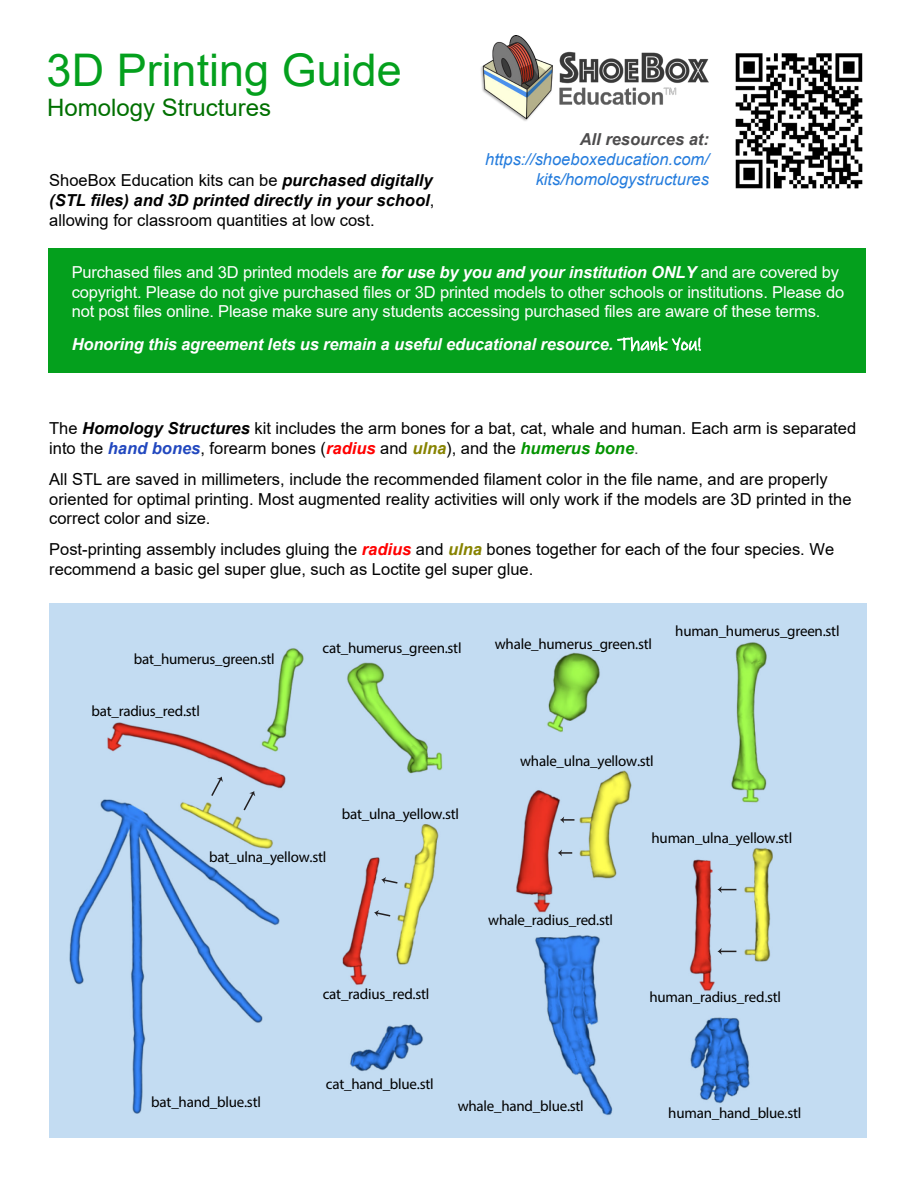
<style>
.page{position:relative;width:918px;height:1188px;background:#fff}
.page>*{position:absolute;margin:0;border:0;box-sizing:border-box;transform-origin:0 0}
.t1{font:45px "Arial";color:#04a01d}
.t2{font:24px "Arial";color:#007000}
.t3{font:16.5px/19.8px "Arial";color:#000}
.t4{font:16.5px/19.8px "Arial";letter-spacing:-.01em;color:#fff}
.t5{font:italic 700 16.5px "Arial";letter-spacing:-.01em;color:#fff}
.t6{font:italic 16.5px/19.8px "Arial";color:#247cdd;text-align:right}
.t7{font:italic 700 16.5px "Arial";color:#4d4c4d}
.t8{font:15px "Myriad Pro";letter-spacing:-.015em;color:#000}
.s1{font-weight:700;font-style:italic}
.s2{font-family:"Ink Free";font-weight:400;font-style:normal;font-size:18px}
.s3{font-weight:700;font-style:italic;color:#2248bf}
.s4{font-weight:700;font-style:italic;color:#f00}
.s5{font-weight:700;font-style:italic;color:#878300}
.s6{font-weight:700;font-style:italic;color:#049300}
.s7{color:#4d4c4d}
</style>
<div class="page">
<img style="left:49px;top:604px;width:818px;height:534px">
<div style="left:49px;top:249px;width:817px;height:124px;background:#04a01d"></div>
<svg style="left:617px;top:336px;width:84px;height:16px"></svg>
<img style="left:735px;top:53px;width:128px;height:136px">
<img style="left:481px;top:36px;width:228px;height:85px">
<svg style="left:210px;top:777px;width:13px;height:21px"></svg>
<svg style="left:242px;top:791px;width:13px;height:21px"></svg>
<svg style="left:374px;top:910px;width:18px;height:8px"></svg>
<svg style="left:381px;top:877px;width:18px;height:8px"></svg>
<svg style="left:558px;top:850px;width:14px;height:6px"></svg>
<svg style="left:560px;top:816px;width:14px;height:7px"></svg>
<svg style="left:717px;top:948px;width:19px;height:7px"></svg>
<svg style="left:717px;top:886px;width:19px;height:7px"></svg>
<h1 class="t1" style="left:47px;top:39px;width:357px">3D Printing Guide</h1>
<h2 class="t2" style="left:47px;top:91px;width:226px">Homology Structures</h2>
<p class="t7" style="left:580px;top:128px;width:131px">All resources at:</p>
<p class="t6" style="left:485px;top:149px;width:225px">https://shoeboxeducation.com/ kits/homologystructures</p>
<p class="t3" style="left:49px;top:170px;width:387px;text-align:justify">ShoeBox Education kits can be <span class="s1">purchased digitally (STL files) and 3D printed directly in your school</span>, allowing for classroom quantities at low cost.</p>
<p class="t4" style="left:72px;top:262px;width:774px">Purchased files and 3D printed models are <span class="s1">for use by you and your institution ONLY</span> and are covered by copyright. Please do not give purchased files or 3D printed models to other schools or institutions. Please do not post files online. Please make sure any students accessing purchased files are aware of these terms.</p>
<p class="t5" style="left:72px;top:333px;width:631px">Honoring this agreement lets us remain a useful educational resource. <span class="s2">Thank You!</span></p>
<p class="t3" style="left:49px;top:419px;width:808px">The <span class="s1">Homology Structures</span> kit includes the arm bones for a bat, cat, whale and human. Each arm is separated into the <span class="s3">hand bones</span>, forearm bones (<span class="s4">radius</span> and <span class="s5">ulna</span>), and the <span class="s6">humerus bone</span><span class="s7">.</span></p>
<p class="t3" style="left:49px;top:469px;width:804px">All STL are saved in millimeters, include the recommended filament color in the file name, and are properly oriented for optimal printing. Most augmented reality activities will only work if the models are 3D printed in the correct color and size.</p>
<p class="t3" style="left:49px;top:539px;width:787px">Post-printing assembly includes gluing the <span class="s4">radius</span> and <span class="s5">ulna</span> bones together for each of the four species. We recommend a basic gel super glue, such as Loctite gel super glue.</p>
<p class="t8" style="left:134px;top:650px;width:142px">bat_humerus_green.stl</p>
<p class="t8" style="left:92px;top:702px;width:110px">bat_radius_red.stl</p>
<p class="t8" style="left:323px;top:639px;width:141px">cat_humerus_green.stl</p>
<p class="t8" style="left:495px;top:635px;width:159px">whale_humerus_green.stl</p>
<p class="t8" style="left:675px;top:621px;width:166px">human_humerus_green.stl</p>
<p class="t8" style="left:342px;top:805px;width:119px">bat_ulna_yellow.stl</p>
<p class="t8" style="left:520px;top:752px;width:135px">whale_ulna_yellow.stl</p>
<p class="t8" style="left:652px;top:829px;width:142px">human_ulna_yellow.stl</p>
<p class="t8" style="left:209px;top:848px;width:119px">bat_ulna_yellow.stl</p>
<p class="t8" style="left:323px;top:985px;width:108px">cat_radius_red.stl</p>
<p class="t8" style="left:488px;top:911px;width:126px">whale_radius_red.stl</p>
<p class="t8" style="left:151px;top:1093px;width:111px">bat_hand_blue.stl</p>
<p class="t8" style="left:326px;top:1074px;width:109px">cat_hand_blue.stl</p>
<p class="t8" style="left:458px;top:1097px;width:128px">whale_hand_blue.stl</p>
<p class="t8" style="left:649px;top:988px;width:133px">human_radius_red.stl</p>
<p class="t8" style="left:668px;top:1104px;width:135px">human_hand_blue.stl</p>
</div>
